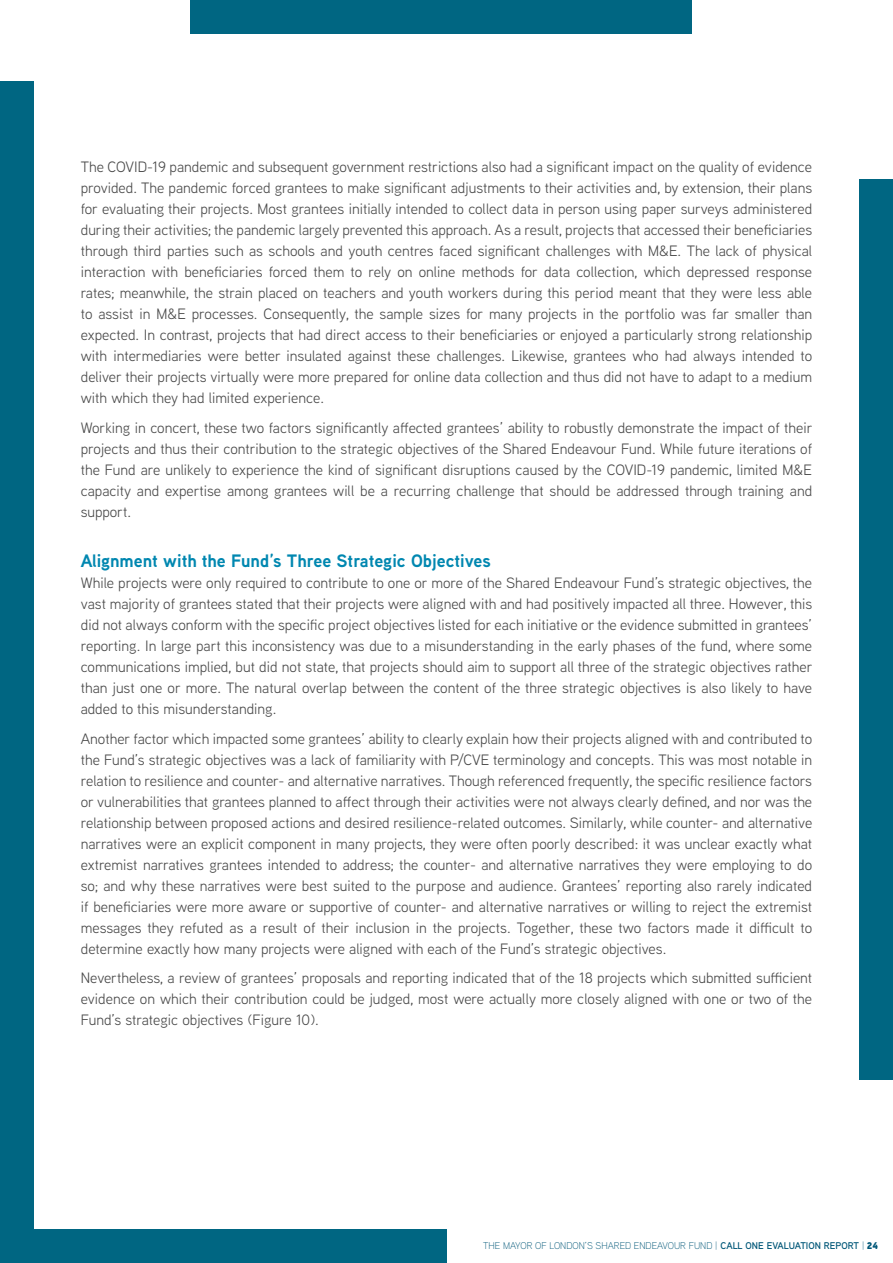
<style>
.page{position:relative;width:893px;height:1263px;background:#fff}
.page>*{position:absolute;margin:0;border:0;box-sizing:border-box;transform-origin:0 0}
.t1{font:700 18px "Aaux Next";color:#0087b0}
.Body_spacer{font:15px/21px "Aaux Next";color:#484848;text-align:justify}
.t2{font:300 9.75px "Aaux Next";color:#005778}
.s1{font-weight:600}
.s2{font-weight:900}
</style>
<div class="page">
<div style="left:0;top:1229px;width:446px;height:34px;background:#006682"></div>
<div style="left:0;top:81px;width:34px;height:1182px;background:#006682"></div>
<div style="left:190px;top:0;width:502px;height:34px;background:#006682"></div>
<div style="left:859px;top:179px;width:34px;height:901px;background:#006682"></div>
<p class="Body_spacer" style="left:81px;top:156px;width:733px">The COVID-19 pandemic and subsequent government restrictions also had a significant impact on the quality of evidence provided. The pandemic forced grantees to make significant adjustments to their activities and, by extension, their plans for evaluating their projects. Most grantees initially intended to collect data in person using paper surveys administered during their activities; the pandemic largely prevented this approach. As a result, projects that accessed their beneficiaries through third parties such as schools and youth centres faced significant challenges with M&amp;E. The lack of physical interaction with beneficiaries forced them to rely on online methods for data collection, which depressed response rates; meanwhile, the strain placed on teachers and youth workers during this period meant that they were less able to assist in M&amp;E processes. Consequently, the sample sizes for many projects in the portfolio was far smaller than expected. In contrast, projects that had direct access to their beneficiaries or enjoyed a particularly strong relationship with intermediaries were better insulated against these challenges. Likewise, grantees who had always intended to deliver their projects virtually were more prepared for online data collection and thus did not have to adapt to a medium with which they had limited experience.</p>
<p class="Body_spacer" style="left:81px;top:416px;width:733px">Working in concert, these two factors significantly affected grantees’ ability to robustly demonstrate the impact of their projects and thus their contribution to the strategic objectives of the Shared Endeavour Fund. While future iterations of the Fund are unlikely to experience the kind of significant disruptions caused by the COVID-19 pandemic, limited M&amp;E capacity and expertise among grantees will be a recurring challenge that should be addressed through training and support.</p>
<p class="t1" style="left:81px;top:548px;width:412px">Alignment with the Fund’s Three Strategic Objectives</p>
<p class="Body_spacer" style="left:81px;top:572px;width:733px">While projects were only required to contribute to one or more of the Shared Endeavour Fund’s strategic objectives, the vast majority of grantees stated that their projects were aligned with and had positively impacted all three. However, this did not always conform with the specific project objectives listed for each initiative or the evidence submitted in grantees’ reporting. In large part this inconsistency was due to a misunderstanding in the early phases of the fund, where some communications implied, but did not state, that projects should aim to support all three of the strategic objectives rather than just one or more. The natural overlap between the content of the three strategic objectives is also likely to have added to this misunderstanding.</p>
<p class="Body_spacer" style="left:81px;top:727px;width:733px">Another factor which impacted some grantees’ ability to clearly explain how their projects aligned with and contributed to the Fund’s strategic objectives was a lack of familiarity with P/CVE terminology and concepts. This was most notable in relation to resilience and counter- and alternative narratives. Though referenced frequently, the specific resilience factors or vulnerabilities that grantees planned to affect through their activities were not always clearly defined, and nor was the relationship between proposed actions and desired resilience-related outcomes. Similarly, while counter- and alternative narratives were an explicit component in many projects, they were often poorly described: it was unclear exactly what extremist narratives grantees intended to address; the counter- and alternative narratives they were employing to do so; and why these narratives were best suited to the purpose and audience. Grantees’ reporting also rarely indicated if beneficiaries were more aware or supportive of counter- and alternative narratives or willing to reject the extremist messages they refuted as a result of their inclusion in the projects. Together, these two factors made it difficult to determine exactly how many projects were aligned with each of the Fund’s strategic objectives.</p>
<p class="Body_spacer" style="left:81px;top:967px;width:733px">Nevertheless, a review of grantees’ proposals and reporting indicated that of the 18 projects which submitted sufficient evidence on which their contribution could be judged, most were actually more closely aligned with one or two of the Fund’s strategic objectives (Figure 10).</p>
<p class="t2" style="left:483px;top:1239px;width:396px">THE MAYOR OF LONDON’S SHARED ENDEAVOUR FUND | <span class="s1">CALL ONE EVALUATION REPORT</span> | <span class="s2">24</span></p>
</div>
